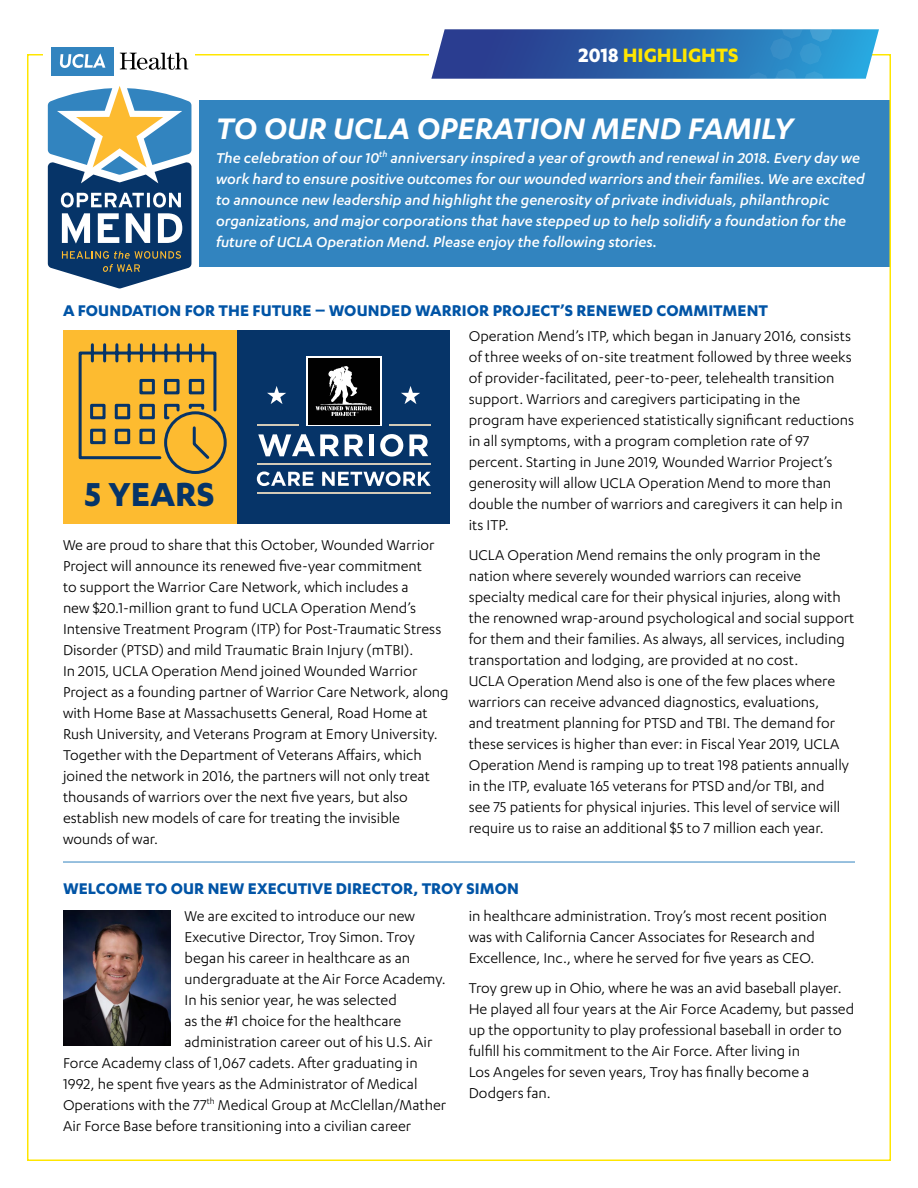
<style>
.page{position:relative;width:918px;height:1188px;background:#fff}
.page>*{position:absolute;margin:0;border:0;box-sizing:border-box;transform-origin:0 0}
.t1{font:700 38.55px "Karbon";color:#063468}
.t2{font:italic 600 34.5px "Karbon";color:#fff}
.t3{font:700 22.5px "Karbon";color:#ffe600}
.t4{font:700 18px "Karbon";color:#0054a6}
.t5{font:16.5px/21px "Karbon";color:#000}
.t6{font:italic 500 16.5px/21px "Karbon";color:#fff}
.s1{color:#fff}
</style>
<div class="page">
<div style="left:159px;top:100px;width:732px;height:167px;background:#3284bf"></div>
<svg style="left:431px;top:29px;width:448px;height:50px;background:#336eb0"></svg>
<img style="left:63px;top:911px;width:108px;height:134px">
<hr style="left:63px;top:862px;width:792px;height:1px;background:#3284bf">
<div style="left:63px;top:330px;width:386px;height:193px;background:#063468"></div>
<div style="left:63px;top:330px;width:174px;height:193px;background:#fdbb30"></div>
<svg style="left:78px;top:343px;width:149px;height:131px"></svg>
<div style="left:306px;top:356px;width:75px;height:70px;background:linear-gradient(to right,#010101,#010101)"></div>
<div style="left:308px;top:358px;width:72px;height:66px;background:#010101"></div>
<svg style="left:316px;top:366px;width:56px;height:50px"></svg>
<svg style="left:258px;top:434px;width:81px;height:22px"></svg>
<svg style="left:345px;top:434px;width:18px;height:22px"></svg>
<div style="left:369px;top:434px;width:5px;height:22px;background:#fff"></div>
<svg style="left:380px;top:434px;width:23px;height:23px"></svg>
<svg style="left:409px;top:434px;width:19px;height:22px"></svg>
<svg style="left:257px;top:472px;width:56px;height:14px"></svg>
<svg style="left:322px;top:472px;width:109px;height:14px"></svg>
<svg style="left:267px;top:386px;width:19px;height:18px"></svg>
<svg style="left:401px;top:386px;width:19px;height:18px"></svg>
<hr style="left:257px;top:424px;width:41px;height:2px;background:#d3cab7">
<hr style="left:257px;top:492px;width:173px;height:2px;background:#d3cab7">
<hr style="left:257px;top:464px;width:173px;height:1px;background:#d3cab7">
<hr style="left:389px;top:424px;width:41px;height:2px;background:#d3cab7">
<div style="left:123px;top:80px;width:76px;height:194px;background:#fff"></div>
<div style="left:51px;top:47px;width:62px;height:28px;background:#3284bf"></div>
<svg style="left:60px;top:54px;width:45px;height:14px"></svg>
<svg style="left:120px;top:53px;width:68px;height:17px"></svg>
<svg style="left:48px;top:86px;width:143px;height:202px"></svg>
<h3 class="t3" style="left:579px;top:42px;width:161px"><span class="s1">2018</span> HIGHLIGHTS</h3>
<h2 class="t2" style="left:216px;top:109px;width:579px">TO OUR UCLA OPERATION MEND FAMILY</h2>
<p class="t6" style="left:216px;top:147px;width:650px">The celebration of our 10<sup>th</sup> anniversary inspired a year of growth and renewal in 2018. Every day we work hard to ensure positive outcomes for our wounded warriors and their families. We are excited to announce new leadership and highlight the generosity of private individuals, philanthropic organizations, and major corporations that have stepped up to help solidify a foundation for the future of UCLA Operation Mend. Please enjoy the following stories.</p>
<p class="t4" style="left:63px;top:300px;width:706px">A FOUNDATION FOR THE FUTURE – WOUNDED WARRIOR PROJECT’S RENEWED COMMITMENT</p>
<h1 class="t1" style="left:85px;top:473px;width:131px">5 YEARS</h1>
<p class="t5" style="left:63px;top:534px;width:387px">We are proud to share that this October, Wounded Warrior Project will announce its renewed five-year commitment<br>to support the Warrior Care Network, which includes a<br>new $20.1-million grant to fund UCLA Operation Mend’s Intensive Treatment Program (ITP) for Post-Traumatic Stress Disorder (PTSD) and mild Traumatic Brain Injury (mTBI).<br>In 2015, UCLA Operation Mend joined Wounded Warrior Project as a founding partner of Warrior Care Network, along with Home Base at Massachusetts General, Road Home at Rush University, and Veterans Program at Emory University.<br>Together with the Department of Veterans Affairs, which joined the network in 2016, the partners will not only treat thousands of warriors over the next five years, but also establish new models of care for treating the invisible wounds of war.</p>
<p class="t5" style="left:469px;top:325px;width:387px">Operation Mend’s ITP, which began in January 2016, consists of three weeks of on-site treatment followed by three weeks of provider-facilitated, peer-to-peer, telehealth transition support. Warriors and caregivers participating in the program have experienced statistically significant reductions in all symptoms, with a program completion rate of 97 percent. Starting in June 2019, Wounded Warrior Project’s generosity will allow UCLA Operation Mend to more than double the number of warriors and caregivers it can help in its ITP.</p>
<p class="t5" style="left:469px;top:544px;width:387px">UCLA Operation Mend remains the only program in the nation where severely wounded warriors can receive specialty medical care for their physical injuries, along with the renowned wrap-around psychological and social support for them and their families. As always, all services, including transportation and lodging, are provided at no cost.<br>UCLA Operation Mend also is one of the few places where warriors can receive advanced diagnostics, evaluations,<br>and treatment planning for PTSD and TBI. The demand for these services is higher than ever: in Fiscal Year 2019, UCLA Operation Mend is ramping up to treat 198 patients annually in the ITP, evaluate 165 veterans for PTSD and/or TBI, and<br>see 75 patients for physical injuries. This level of service will require us to raise an additional $5 to 7 million each year.</p>
<p class="t4" style="left:63px;top:878px;width:457px">WELCOME TO OUR NEW EXECUTIVE DIRECTOR, TROY SIMON</p>
<p class="t5" style="left:185px;top:905px;width:232px">We are excited to introduce our new</p>
<p class="t5" style="left:185px;top:926px;width:232px">Executive Director, Troy Simon. Troy</p>
<p class="t5" style="left:185px;top:947px;width:227px">began his career in healthcare as an</p>
<p class="t5" style="left:185px;top:968px;width:263px">undergraduate at the Air Force Academy.</p>
<p class="t5" style="left:185px;top:989px;width:214px">In his senior year, he was selected</p>
<p class="t5" style="left:185px;top:1010px;width:218px">as the #1 choice for the healthcare</p>
<p class="t5" style="left:185px;top:1031px;width:250px">administration career out of his U.S. Air</p>
<p class="t5" style="left:63px;top:1052px;width:356px">Force Academy class of 1,067 cadets. After graduating in</p>
<p class="t5" style="left:63px;top:1073px;width:356px">1992, he spent five years as the Administrator of Medical</p>
<p class="t5" style="left:63px;top:1094px;width:385px">Operations with the 77<sup>th</sup> Medical Group at McClellan/Mather</p>
<p class="t5" style="left:63px;top:1115px;width:350px">Air Force Base before transitioning into a civilian career</p>
<p class="t5" style="left:469px;top:905px;width:360px">in healthcare administration. Troy’s most recent position was with California Cancer Associates for Research and<br>Excellence, Inc., where he served for five years as CEO.</p>
<p class="t5" style="left:469px;top:977px;width:387px">Troy grew up in Ohio, where he was an avid baseball player.<br>He played all four years at the Air Force Academy, but passed up the opportunity to play professional baseball in order to fulfill his commitment to the Air Force. After living in<br>Los Angeles for seven years, Troy has finally become a Dodgers fan.</p>
</div>
